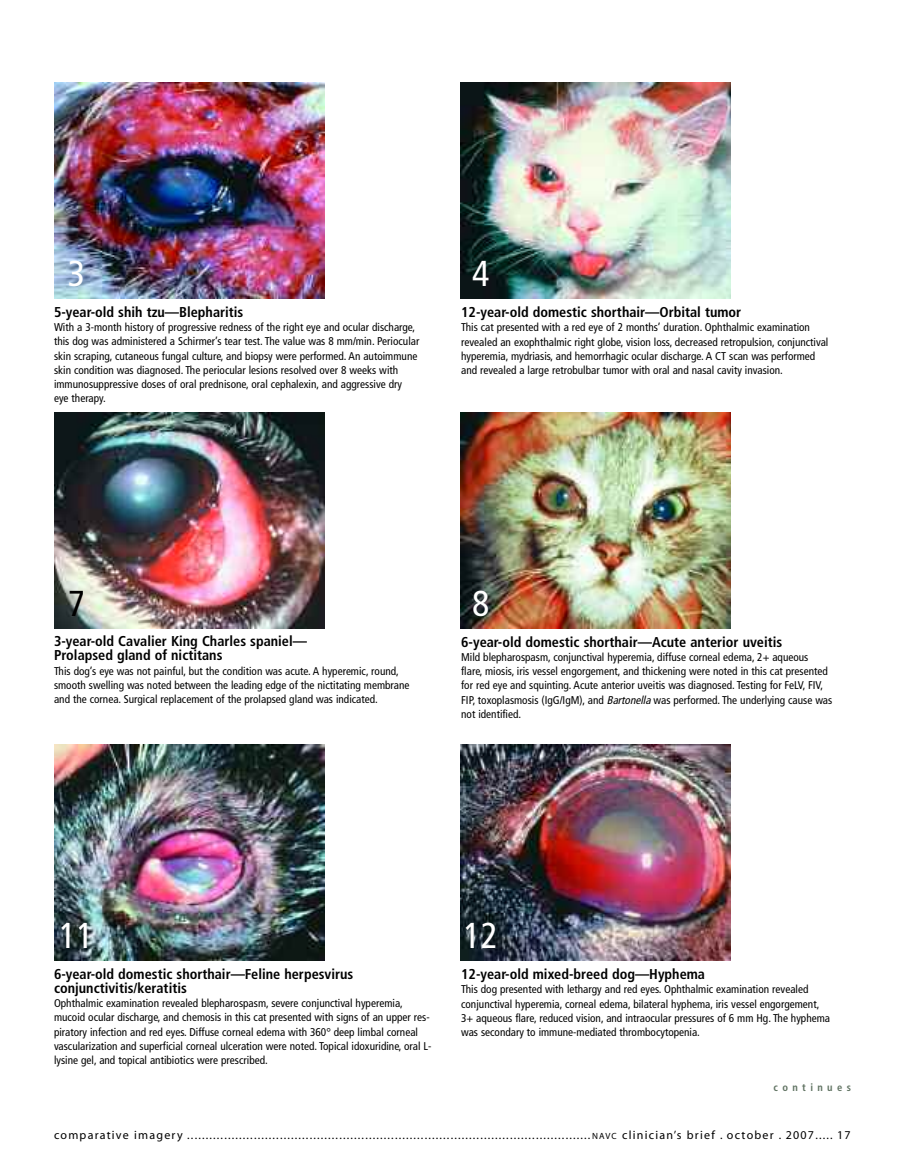
<style>
.page{position:relative;width:905px;height:1175px;background:#fff}
.page>*{position:absolute;margin:0;border:0;box-sizing:border-box;transform-origin:0 0}
.t1{font:condensed 36px "Frutiger";color:#fff}
.t2{font:condensed 36px "Frutiger";color:#000}
.t3{font:700 condensed 14.25px/14.2px "Frutiger";color:#000}
.t4{font:12px "Myriad";letter-spacing:.1em;color:#000}
.t5{font:condensed 11.25px/14.2px "Frutiger";color:#000}
.t6{font:700 condensed 10.5px "Frutiger";letter-spacing:.415em;color:#607362}
.s1{font-style:italic}
.s2{font-size:9px}
</style>
<div class="page">
<img style="left:460px;top:83px;width:270px;height:216px">
<img style="left:54px;top:83px;width:270px;height:216px">
<img style="left:460px;top:412px;width:270px;height:216px">
<img style="left:54px;top:412px;width:270px;height:216px">
<img style="left:460px;top:744px;width:270px;height:216px">
<img style="left:54px;top:744px;width:270px;height:216px">
<h1 class="t1" style="left:68px;top:259px;width:19px">3</h1>
<h1 class="t1" style="left:472px;top:259px;width:19px">4</h1>
<p class="t3" style="left:54px;top:306px;width:191px">5-year-old shih tzu—Blepharitis</p>
<p class="t5" style="left:54px;top:321px;width:367px">With a 3-month history of progressive redness of the right eye and ocular discharge, this dog was administered a Schirmer’s tear test. The value was 8 mm/min. Periocular skin scraping, cutaneous fungal culture, and biopsy were performed. An autoimmune skin condition was diagnosed. The periocular lesions resolved over 8 weeks with immunosuppressive doses of oral prednisone, oral cephalexin, and aggressive dry eye therapy.</p>
<p class="t3" style="left:461px;top:306px;width:281px">12-year-old domestic shorthair—Orbital tumor</p>
<p class="t5" style="left:461px;top:321px;width:369px">This cat presented with a red eye of 2 months’ duration. Ophthalmic examination revealed an exophthalmic right globe, vision loss, decreased retropulsion, conjunctival hyperemia, mydriasis, and hemorrhagic ocular discharge. A CT scan was performed and revealed a large retrobulbar tumor with oral and nasal cavity invasion.</p>
<h1 class="t2" style="left:68px;top:588px;width:19px">7</h1>
<h1 class="t1" style="left:472px;top:588px;width:19px">8</h1>
<p class="t3" style="left:54px;top:635px;width:254px">3-year-old Cavalier King Charles spaniel—<br>Prolapsed gland of nictitans</p>
<p class="t5" style="left:54px;top:664px;width:357px">This dog’s eye was not painful, but the condition was acute. A hyperemic, round, smooth swelling was noted between the leading edge of the nictitating membrane and the cornea. Surgical replacement of the prolapsed gland was indicated.</p>
<p class="t3" style="left:461px;top:635px;width:322px">6-year-old domestic shorthair—Acute anterior uveitis</p>
<p class="t5" style="left:461px;top:650px;width:372px">Mild blepharospasm, conjunctival hyperemia, diffuse corneal edema, 2+ aqueous flare, miosis, iris vessel engorgement, and thickening were noted in this cat presented for red eye and squinting. Acute anterior uveitis was diagnosed. Testing for FeLV, FIV, FIP, toxoplasmosis (IgG/IgM), and <span class="s1">Bartonella</span>was performed. The underlying cause was not identified.</p>
<h1 class="t1" style="left:59px;top:921px;width:36px">11</h1>
<h1 class="t1" style="left:463px;top:921px;width:36px">12</h1>
<p class="t3" style="left:54px;top:967px;width:301px">6-year-old domestic shorthair—Feline herpesvirus conjunctivitis/keratitis</p>
<p class="t5" style="left:54px;top:997px;width:379px">Ophthalmic examination revealed blepharospasm, severe conjunctival hyperemia, mucoid ocular discharge, and chemosis in this cat presented with signs of an upper res&shy;piratory infection and red eyes. Diffuse corneal edema with 360° deep limbal corneal vascularization and superficial corneal ulceration were noted. Topical idoxuridine, oral L&shy;lysine gel, and topical antibiotics were prescribed.</p>
<p class="t3" style="left:461px;top:968px;width:245px">12-year-old mixed-breed dog—Hyphema</p>
<p class="t5" style="left:461px;top:983px;width:370px">This dog presented with lethargy and red eyes. Ophthalmic examination revealed conjunctival hyperemia, corneal edema, bilateral hyphema, iris vessel engorgement, 3+ aqueous flare, reduced vision, and intraocular pressures of 6 mm Hg. The hyphema was secondary to immune-mediated thrombocytopenia.</p>
<p class="t6" style="left:773px;top:1083px;width:79px">continues</p>
<p class="t4" style="left:54px;top:1129px;width:798px">comparative imagery .............................................................................................................<span class="s2">NAVC</span> clinician’s brief . october . 2007..... 17</p>
</div>
